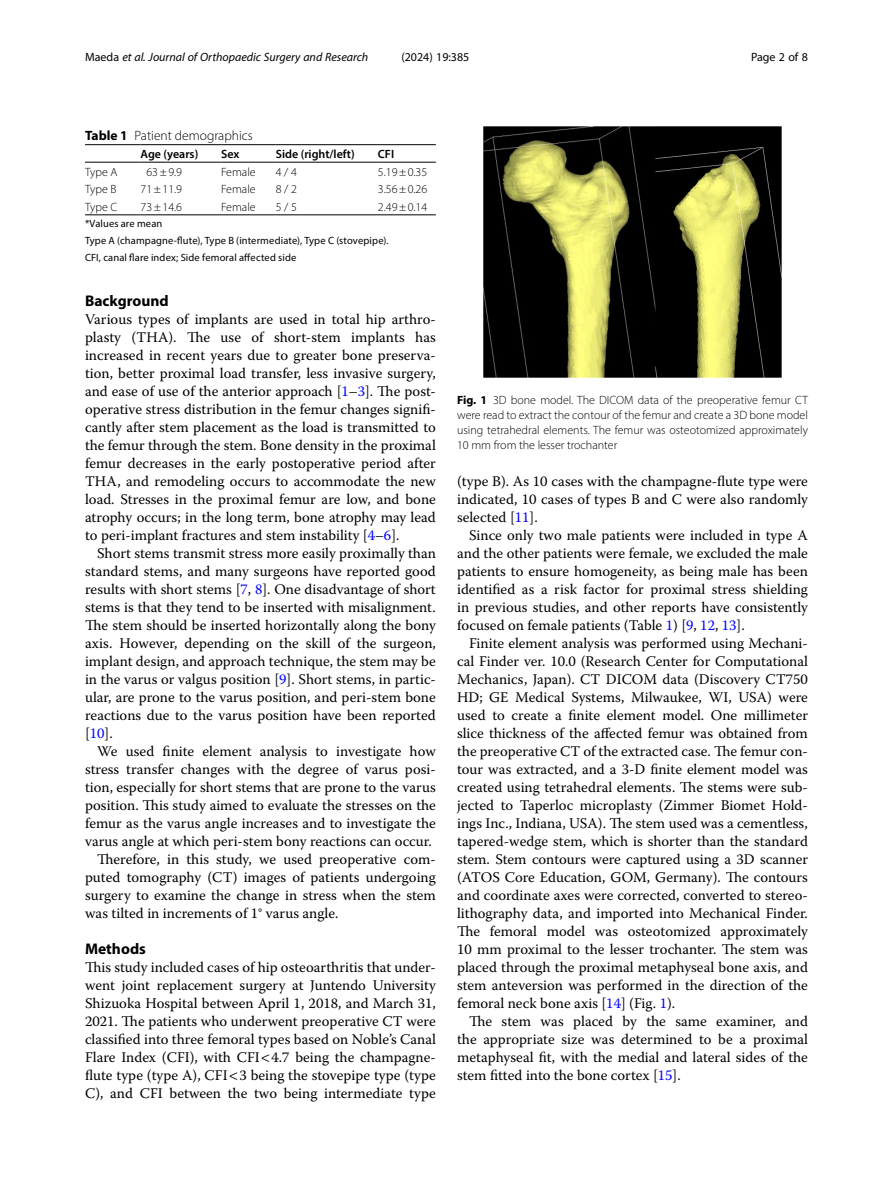
<style>
.page{position:relative;width:893px;height:1191px;background:#fff}
.page>*{position:absolute;margin:0;border:0;box-sizing:border-box;transform-origin:0 0}
.Head_1{font:700 15.45px "Myriad Pro";color:#000}
.Body_Text_Indent{font:14.7px/18px "Warnock Pro";color:#000;text-align:justify}
.Body_Text{font:14.7px/18px "Warnock Pro";color:#000;text-align:justify}
.Table_Caption{font:300 13.5px "Myriad Pro";color:#000}
.Figure_Caption{font:300 12px/15px "Myriad Pro";color:#000;text-align:justify}
.Table_Body{font:300 12px "Myriad Pro";color:#000}
.t1{font:italic 12px "Myriad Pro";color:#000}
.Table_Head{font:600 12px "Myriad Pro";color:#000}
.t2{font:12px "Myriad Pro";color:#000}
.Table_Footnote{font:10.5px "Myriad Pro";letter-spacing:.01em;color:#000}
.s1{font-style:normal}
.s2{font-weight:700}
.s3{color:#00f}
</style>
<div class="page">
<hr style="left:85px;top:162px;width:56px;height:1px;background:#000">
<hr style="left:141px;top:144px;width:80px;height:1px;background:#000">
<hr style="left:141px;top:162px;width:80px;height:1px;background:#000">
<hr style="left:221px;top:144px;width:55px;height:1px;background:#000">
<hr style="left:221px;top:162px;width:55px;height:1px;background:#000">
<hr style="left:276px;top:144px;width:102px;height:1px;background:#000">
<hr style="left:276px;top:162px;width:102px;height:1px;background:#000">
<hr style="left:378px;top:144px;width:58px;height:1px;background:#000">
<hr style="left:378px;top:162px;width:58px;height:1px;background:#000">
<hr style="left:141px;top:215px;width:80px;height:1px;background:#000">
<hr style="left:221px;top:215px;width:55px;height:1px;background:#000">
<hr style="left:276px;top:215px;width:102px;height:1px;background:#000">
<hr style="left:378px;top:215px;width:58px;height:1px;background:#000">
<hr style="left:85px;top:215px;width:56px;height:1px;background:#000">
<hr style="left:85px;top:144px;width:56px;height:1px;background:#000">
<img style="left:484px;top:126px;width:297px;height:251px">
<p class="t1" style="left:85px;top:50px;width:285px"><span class="s1">Maeda</span> et al. Journal of Orthopaedic Surgery and Research</p>
<p class="t2" style="left:401px;top:50px;width:70px">(2024) 19:385</p>
<p class="t2" style="left:751px;top:50px;width:58px">Page 2 of 8</p>
<p class="Table_Caption" style="left:85px;top:128px;width:169px"><span class="s2">Table 1</span> Patient demographics</p>
<p class="Table_Head" style="left:141px;top:146px;width:59px">Age (years)</p>
<p class="Table_Head" style="left:221px;top:146px;width:20px">Sex</p>
<p class="Table_Head" style="left:276px;top:146px;width:80px">Side (right/left)</p>
<p class="Table_Head" style="left:378px;top:146px;width:18px">CFI</p>
<p class="Table_Body" style="left:85px;top:164px;width:34px">Type A</p>
<p class="Table_Body" style="left:146px;top:164px;width:37px">63±9.9</p>
<p class="Table_Body" style="left:221px;top:164px;width:36px">Female</p>
<p class="Table_Body" style="left:276px;top:164px;width:23px">4 / 4</p>
<p class="Table_Body" style="left:378px;top:164px;width:51px">5.19±0.35</p>
<p class="Table_Body" style="left:85px;top:182px;width:33px">Type B</p>
<p class="Table_Body" style="left:141px;top:182px;width:43px">71±11.9</p>
<p class="Table_Body" style="left:221px;top:182px;width:36px">Female</p>
<p class="Table_Body" style="left:276px;top:182px;width:23px">8 / 2</p>
<p class="Table_Body" style="left:378px;top:182px;width:51px">3.56±0.26</p>
<p class="Table_Body" style="left:85px;top:199px;width:34px">Type C</p>
<p class="Table_Body" style="left:141px;top:199px;width:43px">73±14.6</p>
<p class="Table_Body" style="left:221px;top:199px;width:36px">Female</p>
<p class="Table_Body" style="left:276px;top:199px;width:23px">5 / 5</p>
<p class="Table_Body" style="left:378px;top:199px;width:51px">2.49±0.14</p>
<p class="Table_Footnote" style="left:85px;top:217px;width:79px">*Values are mean</p>
<p class="Table_Footnote" style="left:85px;top:234px;width:305px">Type A (champagne-flute), Type B (intermediate), Type C (stovepipe).</p>
<p class="Table_Footnote" style="left:85px;top:251px;width:213px">CFI, canal flare index; Side femoral affected side</p>
<p class="Head_1" style="left:85px;top:291px;width:85px">Background</p>
<p class="Body_Text" style="left:85px;top:310px;width:352px">Various types of implants are used in total hip arthro&shy;plasty (THA). The use of short-stem implants has increased in recent years due to greater bone preserva&shy;tion, better proximal load transfer, less invasive surgery, and ease of use of the anterior approach [<span class="s3">1</span>–<span class="s3">3</span>]. The post&shy;operative stress distribution in the femur changes signifi&shy;cantly after stem placement as the load is transmitted to the femur through the stem. Bone density in the proximal femur decreases in the early postoperative period after THA, and remodeling occurs to accommodate the new load. Stresses in the proximal femur are low, and bone atrophy occurs; in the long term, bone atrophy may lead to peri-implant fractures and stem instability [<span class="s3">4</span>–<span class="s3">6</span>].</p>
<p class="Body_Text_Indent" style="left:85px;top:544px;width:352px;text-indent:12px">Short stems transmit stress more easily proximally than standard stems, and many surgeons have reported good results with short stems [<span class="s3">7</span>, <span class="s3">8</span>]. One disadvantage of short stems is that they tend to be inserted with misalignment.<br>The stem should be inserted horizontally along the bony axis. However, depending on the skill of the surgeon, implant design, and approach technique, the stem may be in the varus or valgus position [<span class="s3">9</span>]. Short stems, in partic&shy;ular, are prone to the varus position, and peri-stem bone reactions due to the varus position have been reported [<span class="s3">10</span>].</p>
<p class="Body_Text_Indent" style="left:85px;top:742px;width:352px;text-indent:12px">We used finite element analysis to investigate how stress transfer changes with the degree of varus posi&shy;tion, especially for short stems that are prone to the varus position. This study aimed to evaluate the stresses on the femur as the varus angle increases and to investigate the varus angle at which peri-stem bony reactions can occur.</p>
<p class="Body_Text_Indent" style="left:85px;top:850px;width:352px;text-indent:12px">Therefore, in this study, we used preoperative com&shy;puted tomography (CT) images of patients undergoing surgery to examine the change in stress when the stem was tilted in increments of 1° varus angle.</p>
<p class="Head_1" style="left:85px;top:939px;width:62px">Methods</p>
<p class="Body_Text" style="left:85px;top:958px;width:352px">This study included cases of hip osteoarthritis that under&shy;went joint replacement surgery at Juntendo University Shizuoka Hospital between April 1, 2018, and March 31, 2021. The patients who underwent preoperative CT were classified into three femoral types based on Noble’s Canal Flare Index (CFI), with CFI 4.7 being the champagne&shy;flute type (type A), CFI 3 being the stovepipe type (type C), and CFI between the two being intermediate type</p>
<p class="Figure_Caption" style="left:457px;top:392px;width:352px"><span class="s2">Fig. 1</span> 3D bone model. The DICOM data of the preoperative femur CT were read to extract the contour of the femur and create a 3D bone model using tetrahedral elements. The femur was osteotomized approximately 10 mm from the lesser trochanter</p>
<p class="Body_Text" style="left:457px;top:472px;width:352px">(type B). As 10 cases with the champagne-flute type were indicated, 10 cases of types B and C were also randomly selected [<span class="s3">11</span>].</p>
<p class="Body_Text_Indent" style="left:457px;top:526px;width:352px;text-indent:12px">Since only two male patients were included in type A and the other patients were female, we excluded the male patients to ensure homogeneity, as being male has been identified as a risk factor for proximal stress shielding in previous studies, and other reports have consistently focused on female patients (Table <span class="s3">1</span>) [<span class="s3">9</span>, <span class="s3">12</span>, <span class="s3">13</span>].</p>
<p class="Body_Text_Indent" style="left:457px;top:634px;width:352px;text-indent:12px">Finite element analysis was performed using Mechani&shy;cal Finder ver. 10.0 (Research Center for Computational Mechanics, Japan). CT DICOM data (Discovery CT750<br>HD; GE Medical Systems, Milwaukee, WI, USA) were used to create a finite element model. One millimeter slice thickness of the affected femur was obtained from the preoperative CT of the extracted case. The femur con&shy;tour was extracted, and a 3-D finite element model was created using tetrahedral elements. The stems were sub&shy;jected to Taperloc microplasty (Zimmer Biomet Hold&shy;ings Inc., Indiana, USA). The stem used was a cementless, tapered-wedge stem, which is shorter than the standard stem. Stem contours were captured using a 3D scanner (ATOS Core Education, GOM, Germany). The contours and coordinate axes were corrected, converted to stereo&shy;lithography data, and imported into Mechanical Finder.<br>The femoral model was osteotomized approximately 10 mm proximal to the lesser trochanter. The stem was placed through the proximal metaphyseal bone axis, and stem anteversion was performed in the direction of the femoral neck bone axis [<span class="s3">14</span>] (Fig. <span class="s3">1</span>).</p>
<p class="Body_Text_Indent" style="left:457px;top:1012px;width:352px;text-indent:12px">The stem was placed by the same examiner, and the appropriate size was determined to be a proximal metaphyseal fit, with the medial and lateral sides of the stem fitted into the bone cortex [<span class="s3">15</span>].</p>
</div>
